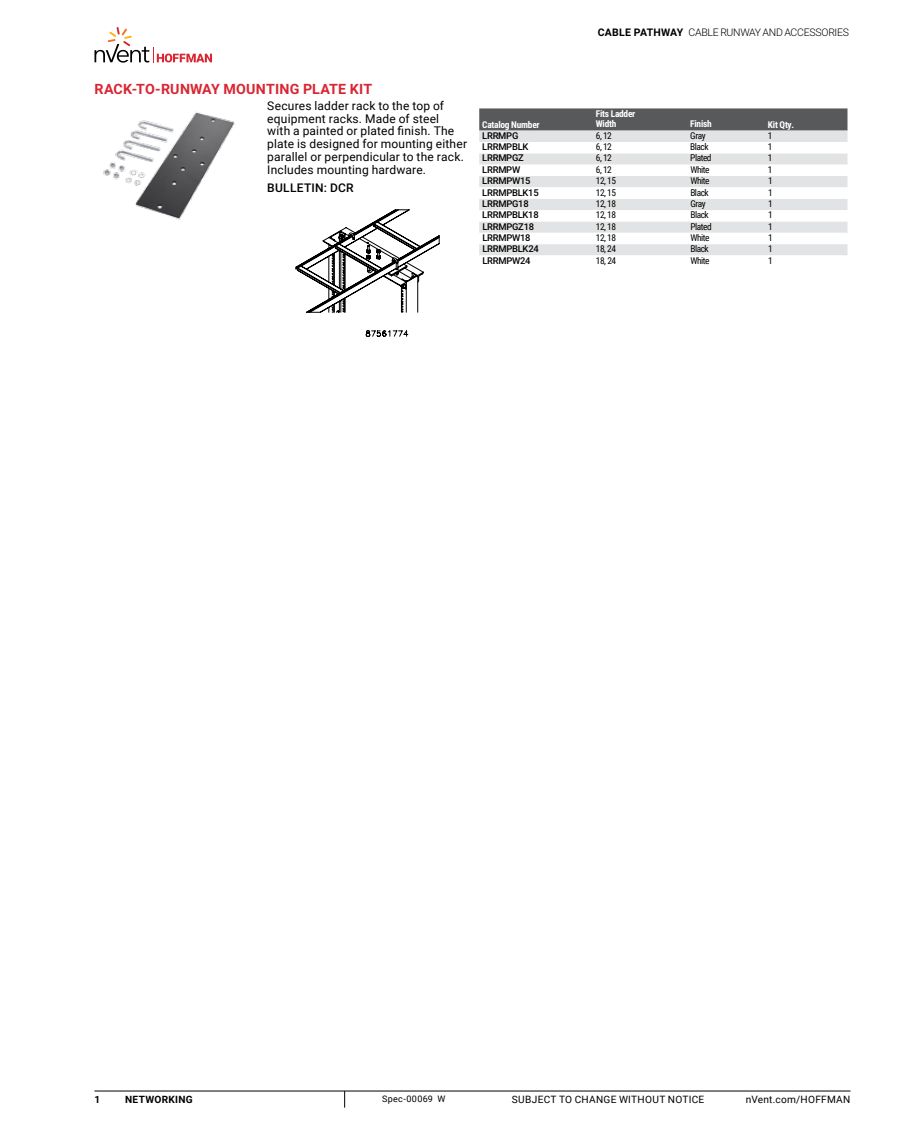
<style>
.page{position:relative;width:918px;height:1134px;background:#fff}
.page>*{position:absolute;margin:0;border:0;box-sizing:border-box;transform-origin:0 0}
.t1{font:700 14.25px "Roboto";letter-spacing:.005em;color:#d92632}
.t2{font:12px/12.8px "Roboto";letter-spacing:.015em;color:#000}
.t3{font:500 12px "Roboto";letter-spacing:.02em;color:#000}
.t4{font:300 10.5px "Roboto";letter-spacing:-.025em;color:#000}
.t5{font:10.2px "Roboto";letter-spacing:.025em;color:#000}
.t6{font:700 10.2px "Roboto";letter-spacing:.03em;color:#000}
.t7{font:9.3px "Roboto Condensed";letter-spacing:-.05em;color:#000}
.t8{font:500 9.3px "Roboto";letter-spacing:-.025em;color:#000}
.t9{font:700 9.3px/10.8px "Roboto Condensed";letter-spacing:-.025em;color:#fff}
.t10{font:9px "Roboto";letter-spacing:.03em;color:#000}
.s1{font-weight:700}
</style>
<div class="page">
<svg style="left:95px;top:27px;width:117px;height:36px"></svg>
<hr style="left:94px;top:1091px;width:756px;height:1px;background:#000">
<svg style="left:344px;top:1091px;width:1px;height:17px"></svg>
<img style="left:103px;top:112px;width:132px;height:108px">
<svg style="left:295px;top:209px;width:145px;height:128px"></svg>
<svg style="left:479px;top:108px;width:369px;height:23px;background:#5f6062"></svg>
<div style="left:479px;top:131px;width:369px;height:11px;background:#e2e3e4"></div>
<svg style="left:479px;top:153px;width:369px;height:102px;fill:#e8e9ea"></svg>
<p class="t4" style="left:598px;top:25px;width:253px"><span class="s1">CABLE PATHWAY</span> CABLE RUNWAY AND ACCESSORIES</p>
<p class="t1" style="left:94px;top:79px;width:279px">RACK-TO-RUNWAY MOUNTING PLATE KIT</p>
<p class="t2" style="left:267px;top:99px;width:201px">Secures ladder rack to the top of equipment racks. Made of steel<br>with a painted or plated finish. The plate is designed for mounting either parallel or perpendicular to the rack.<br>Includes mounting hardware.</p>
<p class="t3" style="left:267px;top:180px;width:88px">BULLETIN: DCR</p>
<p class="t9" style="left:482px;top:119px;width:59px">Catalog Number</p>
<p class="t9" style="left:596px;top:108px;width:41px">Fits Ladder<br>Width</p>
<p class="t9" style="left:690px;top:118px;width:23px">Finish</p>
<p class="t9" style="left:768px;top:119px;width:28px">Kit Qty.</p>
<p class="t8" style="left:482px;top:129px;width:38px">LRRMPG</p>
<p class="t7" style="left:596px;top:129px;width:18px">6, 12</p>
<p class="t7" style="left:690px;top:129px;width:17px">Gray</p>
<p class="t7" style="left:768px;top:129px;width:6px">1</p>
<p class="t8" style="left:482px;top:140px;width:48px">LRRMPBLK</p>
<p class="t7" style="left:596px;top:140px;width:18px">6, 12</p>
<p class="t7" style="left:690px;top:140px;width:20px">Black</p>
<p class="t7" style="left:768px;top:140px;width:6px">1</p>
<p class="t8" style="left:482px;top:152px;width:43px">LRRMPGZ</p>
<p class="t7" style="left:596px;top:152px;width:18px">6, 12</p>
<p class="t7" style="left:690px;top:152px;width:23px">Plated</p>
<p class="t7" style="left:768px;top:152px;width:6px">1</p>
<p class="t8" style="left:482px;top:163px;width:40px">LRRMPW</p>
<p class="t7" style="left:596px;top:163px;width:18px">6, 12</p>
<p class="t7" style="left:690px;top:163px;width:21px">White</p>
<p class="t7" style="left:768px;top:163px;width:6px">1</p>
<p class="t8" style="left:482px;top:174px;width:50px">LRRMPW15</p>
<p class="t7" style="left:596px;top:174px;width:22px">12, 15</p>
<p class="t7" style="left:690px;top:174px;width:21px">White</p>
<p class="t7" style="left:768px;top:174px;width:6px">1</p>
<p class="t8" style="left:482px;top:186px;width:58px">LRRMPBLK15</p>
<p class="t7" style="left:596px;top:186px;width:22px">12, 15</p>
<p class="t7" style="left:690px;top:186px;width:20px">Black</p>
<p class="t7" style="left:768px;top:186px;width:6px">1</p>
<p class="t8" style="left:482px;top:197px;width:48px">LRRMPG18</p>
<p class="t7" style="left:596px;top:197px;width:22px">12, 18</p>
<p class="t7" style="left:690px;top:197px;width:17px">Gray</p>
<p class="t7" style="left:768px;top:197px;width:6px">1</p>
<p class="t8" style="left:482px;top:208px;width:58px">LRRMPBLK18</p>
<p class="t7" style="left:596px;top:208px;width:22px">12, 18</p>
<p class="t7" style="left:690px;top:208px;width:20px">Black</p>
<p class="t7" style="left:768px;top:208px;width:6px">1</p>
<p class="t8" style="left:482px;top:220px;width:53px">LRRMPGZ18</p>
<p class="t7" style="left:596px;top:220px;width:22px">12, 18</p>
<p class="t7" style="left:690px;top:220px;width:23px">Plated</p>
<p class="t7" style="left:768px;top:220px;width:6px">1</p>
<p class="t8" style="left:482px;top:231px;width:50px">LRRMPW18</p>
<p class="t7" style="left:596px;top:231px;width:22px">12, 18</p>
<p class="t7" style="left:690px;top:231px;width:21px">White</p>
<p class="t7" style="left:768px;top:231px;width:6px">1</p>
<p class="t8" style="left:482px;top:242px;width:58px">LRRMPBLK24</p>
<p class="t7" style="left:596px;top:242px;width:22px">18, 24</p>
<p class="t7" style="left:690px;top:242px;width:20px">Black</p>
<p class="t7" style="left:768px;top:242px;width:6px">1</p>
<p class="t8" style="left:482px;top:254px;width:50px">LRRMPW24</p>
<p class="t7" style="left:596px;top:254px;width:22px">18, 24</p>
<p class="t7" style="left:690px;top:254px;width:21px">White</p>
<p class="t7" style="left:768px;top:254px;width:6px">1</p>
<p class="t6" style="left:94px;top:1092px;width:7px">1</p>
<p class="t6" style="left:125px;top:1092px;width:69px">NETWORKING</p>
<p class="t10" style="left:382px;top:1093px;width:65px">Spec-00069 W</p>
<p class="t5" style="left:512px;top:1092px;width:194px">SUBJECT TO CHANGE WITHOUT NOTICE</p>
<p class="t5" style="left:746px;top:1092px;width:106px">nVent.com/HOFFMAN</p>
</div>
